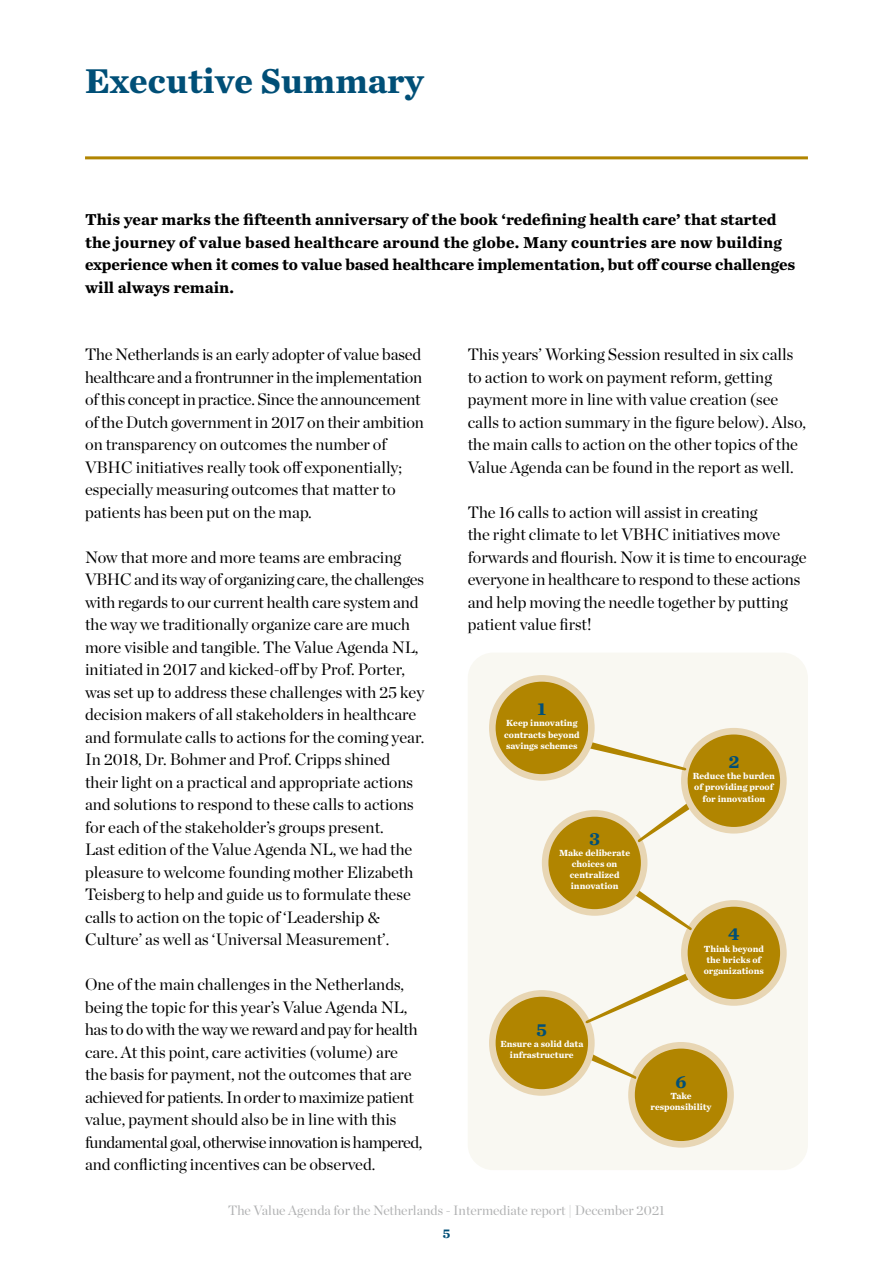
<style>
.page{position:relative;width:893px;height:1263px;background:#fff}
.page>*{position:absolute;margin:0;border:0;box-sizing:border-box;transform-origin:0 0}
.t1{font:700 36px "Chronicle Text G3";color:#004f77}
.t2{font:700 18.6px "Chronicle Text G3";color:#004f77}
.t3{font:16.5px/22.5px "Chronicle Display";color:#000}
.t4{font:700 16.5px/22.5px "Chronicle Text G3";color:#000}
.t5{font:13.5px "Chronicle Display";color:#b1b2b3}
.t6{font:700 13.5px "Chronicle Text G3";color:#004f77}
.t7{font:700 9.3px/11.2px "Chronicle Text G3";color:#fff;text-align:center}
</style>
<div class="page">
<hr style="left:85px;top:156px;width:723px;height:3px;background:#b18500">
<div style="left:468px;top:653px;width:340px;height:517px;background:#f9f8f2;border-radius:26px"></div>
<div style="left:628px;top:1042px;width:106px;height:106px;background:#e8d6b4;border-radius:50%"></div>
<div style="left:635px;top:1048px;width:92px;height:93px;background:#b18500;border-radius:50%"></div>
<svg style="left:592px;top:1055px;width:44px;height:24px"></svg>
<div style="left:489px;top:990px;width:106px;height:106px;background:#e8d6b4;border-radius:50%"></div>
<div style="left:496px;top:997px;width:92px;height:92px;background:#b18500;border-radius:50%"></div>
<svg style="left:585px;top:972px;width:110px;height:51px"></svg>
<div style="left:681px;top:900px;width:106px;height:106px;background:#e8d6b4;border-radius:50%"></div>
<div style="left:688px;top:907px;width:92px;height:92px;background:#b18500;border-radius:50%"></div>
<svg style="left:627px;top:884px;width:65px;height:46px"></svg>
<div style="left:542px;top:810px;width:105px;height:106px;background:#e8d6b4;border-radius:50%"></div>
<div style="left:548px;top:817px;width:93px;height:92px;background:#b18500;border-radius:50%"></div>
<svg style="left:638px;top:799px;width:56px;height:43px"></svg>
<div style="left:681px;top:728px;width:106px;height:105px;background:#e8d6b4;border-radius:50%"></div>
<div style="left:688px;top:734px;width:92px;height:93px;background:#b18500;border-radius:50%"></div>
<svg style="left:591px;top:742px;width:95px;height:28px"></svg>
<div style="left:489px;top:675px;width:106px;height:106px;background:#e8d6b4;border-radius:50%"></div>
<div style="left:496px;top:682px;width:92px;height:92px;background:#b18500;border-radius:50%"></div>
<h1 class="t1" style="left:85px;top:51px;width:340px">Executive Summary</h1>
<p class="t4" style="left:85px;top:207px;width:712px">This year marks the fifteenth anniversary of the book ‘redefining health care’ that started the journey of value based healthcare around the globe. Many countries are now building experience when it comes to value based healthcare implementation, but off course challenges will always remain.</p>
<p class="t3" style="left:85px;top:342px;width:340px">The Netherlands is an early adopter of value based healthcare and a frontrunner in the implementation of this concept in practice. Since the announcement of the Dutch government in 2017 on their ambition on transparency on outcomes the number of VBHC initiatives really took off exponentially; especially measuring outcomes that matter to patients has been put on the map.</p>
<p class="t3" style="left:85px;top:544px;width:341px">Now that more and more teams are embracing VBHC and its way of organizing care, the challenges with regards to our current health care system and the way we traditionally organize care are much more visible and tangible. The Value Agenda NL, initiated in 2017 and kicked-off by Prof. Porter, was set up to address these challenges with 25 key decision makers of all stakeholders in healthcare and formulate calls to actions for the coming year.<br>In 2018, Dr. Bohmer and Prof. Cripps shined their light on a practical and appropriate actions and solutions to respond to these calls to actions for each of the stakeholder’s groups present.<br>Last edition of the Value Agenda NL, we had the pleasure to welcome founding mother Elizabeth Teisberg to help and guide us to formulate these calls to action on the topic of ‘Leadership &amp; Culture’ as well as ‘Universal Measurement’.</p>
<p class="t3" style="left:85px;top:972px;width:339px">One of the main challenges in the Netherlands, being the topic for this year’s Value Agenda NL, has to do with the way we reward and pay for health care. At this point, care activities (volume) are the basis for payment, not the outcomes that are achieved for patients. In order to maximize patient value, payment should also be in line with this fundamental goal, otherwise innovation is hampered, and conflicting incentives can be observed.</p>
<p class="t3" style="left:468px;top:342px;width:340px">This years’ Working Session resulted in six calls to action to work on payment reform, getting payment more in line with value creation (see calls to action summary in the figure below). Also, the main calls to action on the other topics of the Value Agenda can be found in the report as well.</p>
<p class="t3" style="left:468px;top:499px;width:340px">The 16 calls to action will assist in creating<br>the right climate to let VBHC initiatives move forwards and flourish. Now it is time to encourage everyone in healthcare to respond to these actions and help moving the needle together by putting patient value first!</p>
<p class="t2" style="left:537px;top:694px;width:10px">1</p>
<p class="t7" style="left:504px;top:717px;width:77px;text-align:left">Keep innovating contracts beyond savings schemes</p>
<p class="t2" style="left:589px;top:823px;width:12px">3</p>
<p class="t7" style="left:559px;top:846px;width:73px">Make deliberate choices on centralized innovation</p>
<p class="t2" style="left:537px;top:1015px;width:12px">5</p>
<p class="t7" style="left:500px;top:1038px;width:84px">Ensure a solid data infrastructure</p>
<p class="t2" style="left:728px;top:747px;width:13px">2</p>
<p class="t7" style="left:693px;top:770px;width:84px">Reduce the burden of providing proof for innovation</p>
<p class="t2" style="left:728px;top:919px;width:13px">4</p>
<p class="t7" style="left:704px;top:942px;width:62px;text-align:left">Think beyond the bricks of organizations</p>
<p class="t2" style="left:675px;top:1066px;width:13px">6</p>
<p class="t7" style="left:650px;top:1090px;width:63px">Take responsibility</p>
<p class="t5" style="left:228px;top:1200px;width:438px">The Value Agenda for the Netherlands - Intermediate report | December 2021</p>
<p class="t6" style="left:443px;top:1222px;width:9px">5</p>
</div>
